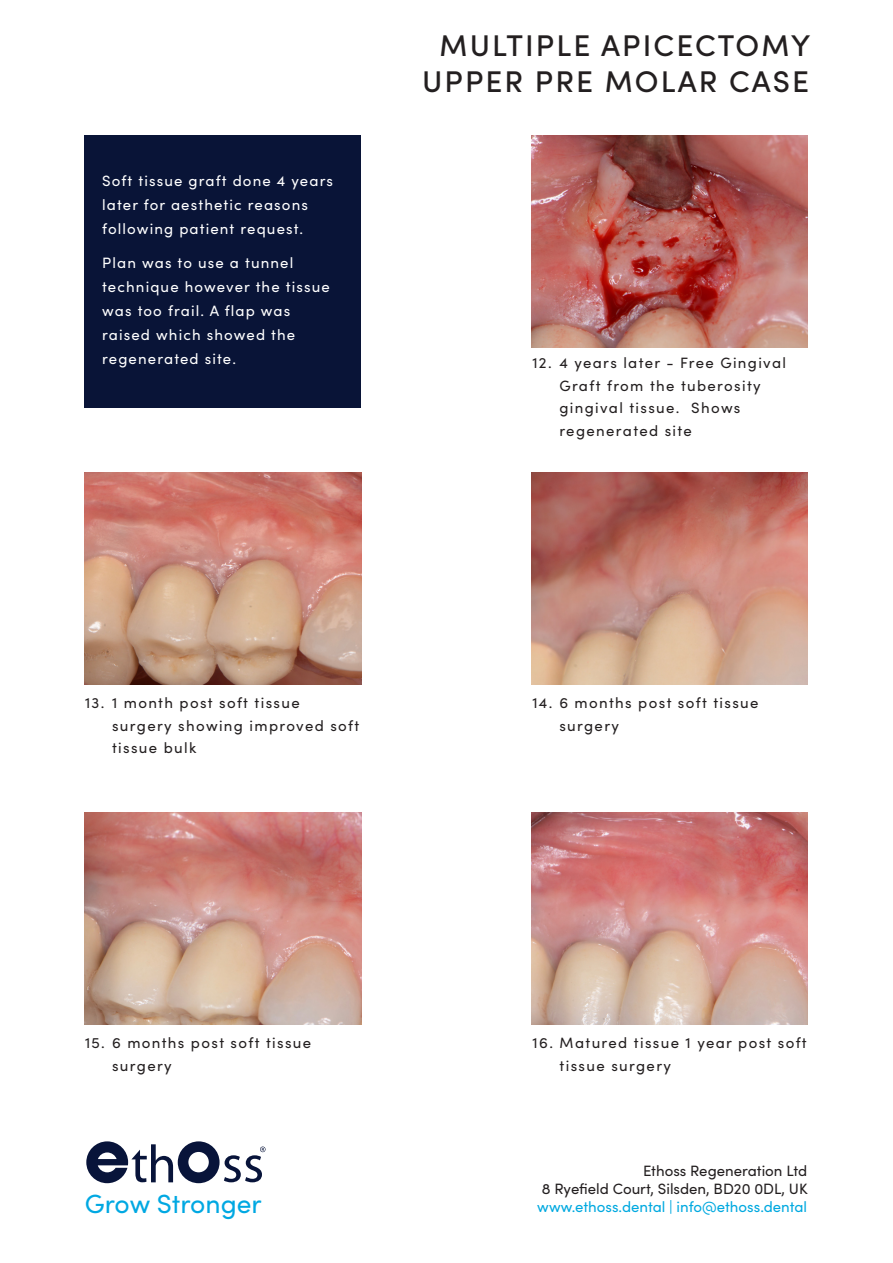
<style>
.page{position:relative;width:893px;height:1263px;background:#fff}
.page>*{position:absolute;margin:0;border:0;box-sizing:border-box;transform-origin:0 0}
.t1{font:500 30px "Sofia Pro";letter-spacing:.07em;color:#231f20}
.t2{font:26.4px "Sofia Pro";color:#00a8e2}
.t3{font:15px/22.5px "Sofia Pro";letter-spacing:.09em;color:#231f20}
.t4{font:15px/24px "Sofia Pro";letter-spacing:.075em;color:#fff}
.t5{font:15px "Sofia Pro";color:#231f20}
.t6{font:15px "Sofia Pro";color:#00a9e0}
</style>
<div class="page">
<svg style="left:86px;top:1141px;width:179px;height:42px"></svg>
<img style="left:85px;top:812px;width:276px;height:213px">
<img style="left:531px;top:135px;width:277px;height:213px">
<img style="left:531px;top:812px;width:277px;height:213px">
<img style="left:531px;top:472px;width:277px;height:213px">
<img style="left:85px;top:472px;width:276px;height:213px">
<div style="left:84px;top:135px;width:277px;height:272px;background:#091437"></div>
<p class="t4" style="left:102px;top:168px;width:232px">Soft tissue graft done 4 years later for aesthetic reasons following patient request.</p>
<p class="t4" style="left:102px;top:250px;width:229px">Plan was to use a tunnel technique however the tissue was too frail. A flap was raised which showed the regenerated site.</p>
<p class="t1" style="left:440px;top:23px;width:372px">MULTIPLE APICECTOMY</p>
<p class="t1" style="left:422px;top:59px;width:388px">UPPER PRE MOLAR CASE</p>
<p class="t3" style="left:559px;top:351px;width:228px;text-indent:-27px">12. 4 years later - Free Gingival<br>Graft from the tuberosity gingival tissue. Shows regenerated site</p>
<p class="t3" style="left:112px;top:691px;width:249px;text-indent:-27px">13. 1 month post soft tissue surgery showing improved soft tissue bulk</p>
<p class="t3" style="left:559px;top:691px;width:201px;text-indent:-27px">14. 6 months post soft tissue surgery</p>
<p class="t3" style="left:112px;top:1031px;width:201px;text-indent:-27px">15. 6 months post soft tissue surgery</p>
<p class="t3" style="left:560px;top:1031px;width:249px;text-indent:-27px">16. Matured tissue 1 year post soft tissue surgery</p>
<p class="t2" style="left:85px;top:1185px;width:178px">Grow Stronger</p>
<p class="t5" style="left:643px;top:1159px;width:166px">Ethoss Regeneration Ltd</p>
<p class="t5" style="left:542px;top:1177px;width:267px">8 Ryefield Court, Silsden, BD20 0DL, UK</p>
<p class="t6" style="left:537px;top:1195px;width:271px">www.ethoss.dental | info@ethoss.dental</p>
</div>
